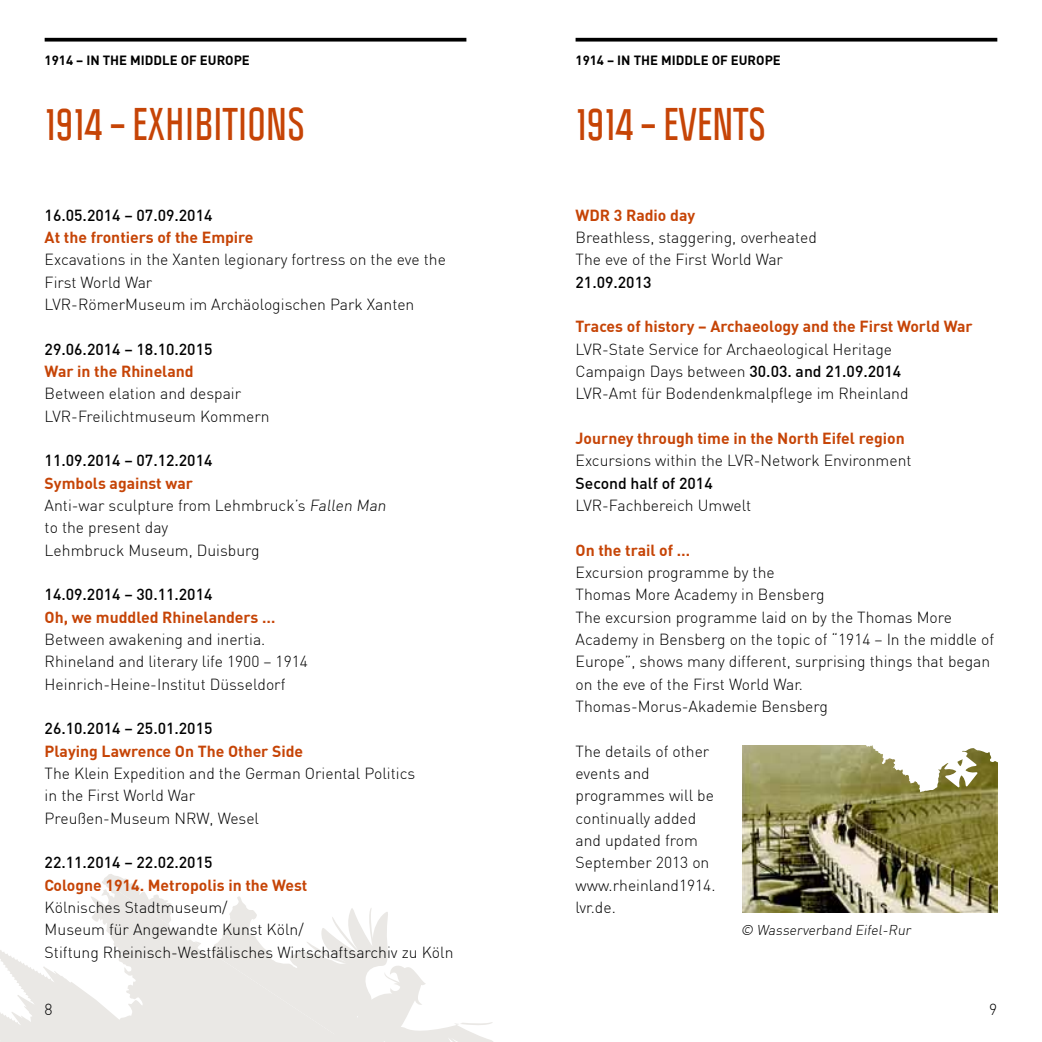
<style>
.page{position:relative;width:1042px;height:1042px;background:#fff}
.page>*{position:absolute;margin:0;border:0;box-sizing:border-box;transform-origin:0 0}
.t1{font:700 40.25px "Politica";color:#c64406}
.t2{font:300 15.75px/22.4px "DIN";color:#000}
.t3{font:700 15.75px "DIN";color:#c64406}
.t4{font:500 15.75px "DIN";color:#000}
.t5{font:300 14px "DIN";color:#000}
.t6{font:700 13.12px "DIN";color:#000}
.s1{font-weight:500}
</style>
<div class="page">
<svg style="left:0;top:874px;width:493px;height:168px"></svg>
<svg style="left:45px;top:38px;width:421px;height:4px;fill:#000"></svg>
<svg style="left:575px;top:38px;width:422px;height:4px;fill:#000"></svg>
<img style="left:742px;top:745px;width:255px;height:168px">
<svg style="left:846px;top:745px;width:152px;height:47px"></svg>
<p class="t6" style="left:45px;top:51px;width:207px">1914 – In the middle of Europe</p>
<p class="t6" style="left:575px;top:51px;width:207px">1914 – In the middle of Europe</p>
<h1 class="t1" style="left:45px;top:98px;width:262px">1914 – EXHIBITIONS</h1>
<p class="t4" style="left:45px;top:205px;width:169px">16.05.2014 – 07.09.2014</p>
<p class="t3" style="left:45px;top:227px;width:210px">At the frontiers of the Empire</p>
<p class="t2" style="left:45px;top:248px;width:403px">Excavations in the Xanten legionary fortress on the eve the<br>First World War<br>LVR-RömerMuseum im Archäologischen Park Xanten</p>
<p class="t4" style="left:45px;top:339px;width:169px">29.06.2014 – 18.10.2015</p>
<p class="t3" style="left:45px;top:361px;width:151px">War in the Rhineland</p>
<p class="t2" style="left:45px;top:382px;width:226px">Between elation and despair<br>LVR-Freilichtmuseum Kommern</p>
<p class="t4" style="left:45px;top:451px;width:169px">11.09.2014 – 07.12.2014</p>
<p class="t3" style="left:45px;top:473px;width:150px">Symbols against war</p>
<p class="t2" style="left:45px;top:494px;width:346px">Anti-war sculpture from Lehmbruck’s Fallen Man to the present day<br>Lehmbruck Museum, Duisburg</p>
<p class="t4" style="left:45px;top:584px;width:169px">14.09.2014 – 30.11.2014</p>
<p class="t3" style="left:45px;top:607px;width:232px">Oh, we muddled Rhinelanders …</p>
<p class="t2" style="left:45px;top:628px;width:265px">Between awakening and inertia.<br>Rhineland and literary life 1900 – 1914<br>Heinrich-Heine-Institut Düsseldorf</p>
<p class="t4" style="left:45px;top:718px;width:169px">26.10.2014 – 25.01.2015</p>
<p class="t3" style="left:45px;top:740px;width:260px">Playing Lawrence On The Other Side</p>
<p class="t2" style="left:45px;top:762px;width:372px">The Klein Expedition and the German Oriental Politics in the First World War<br>Preußen-Museum NRW, Wesel</p>
<p class="t4" style="left:45px;top:852px;width:169px">22.11.2014 – 22.02.2015</p>
<p class="t3" style="left:45px;top:874px;width:264px">Cologne 1914. Metropolis in the West</p>
<p class="t2" style="left:45px;top:896px;width:410px">Kölnisches Stadtmuseum/<br>Museum für Angewandte Kunst Köln/<br>Stiftung Rheinisch-Westfälisches Wirtschaftsarchiv zu Köln</p>
<h1 class="t1" style="left:575px;top:98px;width:192px">1914 – EVENTS</h1>
<p class="t3" style="left:575px;top:205px;width:121px">WDR 3 Radio day</p>
<p class="t2" style="left:575px;top:226px;width:243px">Breathless, staggering, overheated<br>The eve of the First World War</p>
<p class="t4" style="left:575px;top:272px;width:77px">21.09.2013</p>
<p class="t3" style="left:575px;top:316px;width:398px">Traces of history – Archaeology and the First World War</p>
<p class="t2" style="left:575px;top:338px;width:334px">LVR-State Service for Archaeological Heritage<br>Campaign Days between <span class="s1">30.03. and 21.09.2014<br></span>LVR-Amt für Bodendenkmalpflege im Rheinland</p>
<p class="t3" style="left:575px;top:428px;width:331px">Journey through time in the North Eifel region</p>
<p class="t2" style="left:575px;top:449px;width:337px">Excursions within the LVR-Network Environment</p>
<p class="t4" style="left:575px;top:473px;width:139px">Second half of 2014</p>
<p class="t2" style="left:575px;top:494px;width:177px">LVR-Fachbereich Umwelt</p>
<p class="t3" style="left:575px;top:540px;width:116px">On the trail of …</p>
<p class="t2" style="left:575px;top:561px;width:420px">Excursion programme by the<br>Thomas More Academy in Bensberg<br>The excursion programme laid on by the Thomas More Academy in Bensberg on the topic of “1914 – In the middle of Europe”, shows many different, surprising things that began on the eve of the First World War.<br>Thomas-Morus-Akademie Bensberg</p>
<p class="t2" style="left:575px;top:739px;width:141px">The details of other events and programmes will be continually added and updated from<br>September 2013 on www.rheinland1914. lvr.de.</p>
<p class="t5" style="left:741px;top:921px;width:174px">© Wasserverband Eifel-Rur</p>
<p class="t2" style="left:45px;top:997px;width:10px">8</p>
<p class="t2" style="left:989px;top:997px;width:10px">9</p>
</div>
